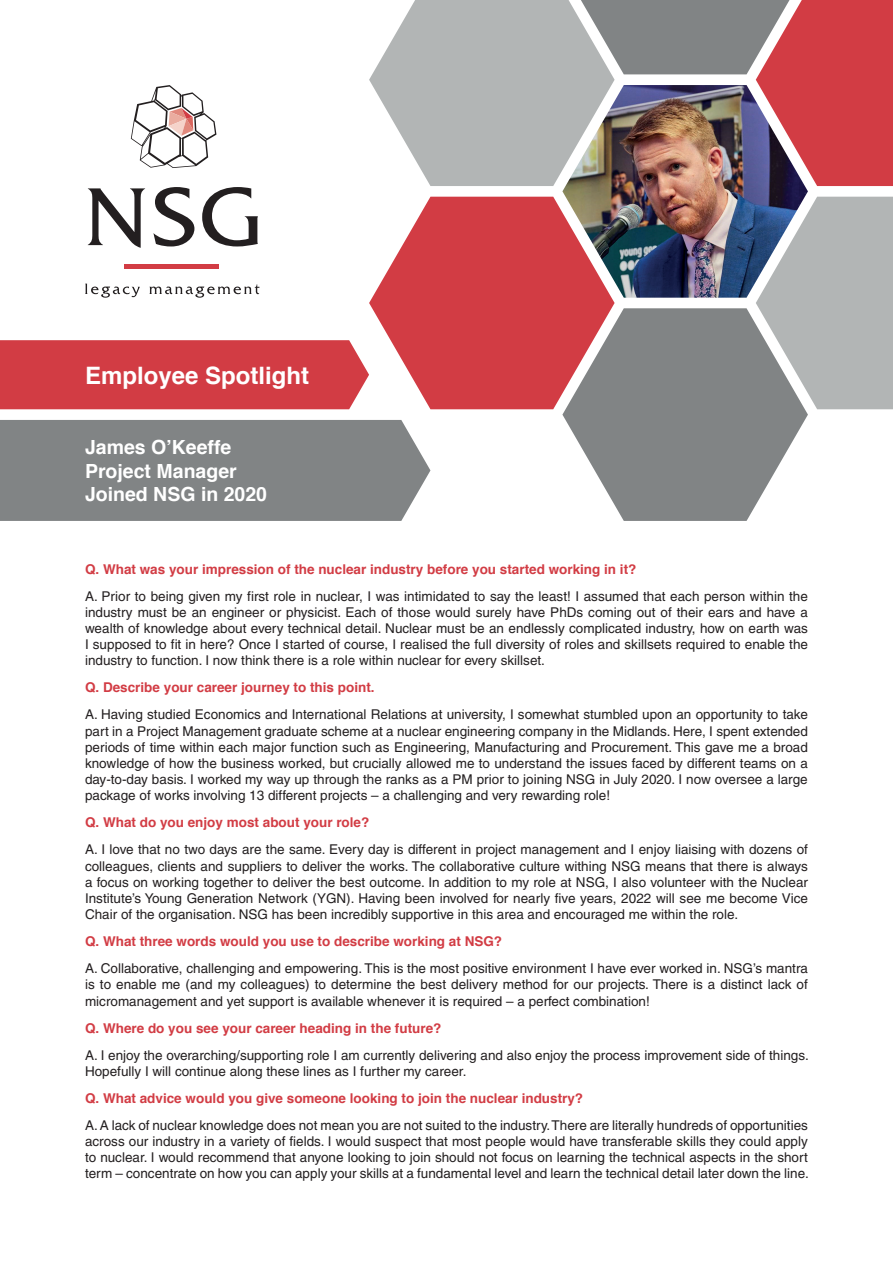
<style>
.page{position:relative;width:893px;height:1263px;background:#fff}
.page>*{position:absolute;margin:0;border:0;box-sizing:border-box;transform-origin:0 0}
.t1{font:700 24px "Helvetica";color:#fff}
.t2{font:700 19.5px/23.4px "Helvetica";color:#fff}
.t3{font:13.5px/16.2px "Helvetica";color:#231f20;text-align:justify}
.t4{font:700 13.5px "Helvetica";color:#d23c44}
</style>
<div class="page">
<div style="left:0;top:420px;width:430px;height:101px;background:#818485"></div>
<div style="left:0;top:340px;width:369px;height:69px;background:#d23c44"></div>
<svg style="left:88px;top:188px;width:57px;height:60px"></svg>
<svg style="left:153px;top:187px;width:41px;height:59px"></svg>
<svg style="left:202px;top:187px;width:56px;height:59px"></svg>
<hr style="left:125px;top:264px;width:94px;height:4px;background:#d23c44">
<svg style="left:85px;top:283px;width:55px;height:15px"></svg>
<svg style="left:149px;top:284px;width:110px;height:14px"></svg>
<svg style="left:131px;top:85px;width:85px;height:83px"></svg>
<img style="left:562px;top:186px;width:246px;height:112px">
<img style="left:615px;top:0;width:278px;height:186px">
<svg style="left:756px;top:197px;width:137px;height:212px;background:#aaafb3"></svg>
<svg style="left:562px;top:308px;width:246px;height:213px;fill:#818485"></svg>
<svg style="left:369px;top:197px;width:246px;height:212px;fill:#d23c44"></svg>
<svg style="left:369px;top:0;width:246px;height:186px;fill:#b2b5b5"></svg>
<h1 class="t1" style="left:85px;top:356px;width:226px">Employee Spotlight</h1>
<h2 class="t2" style="left:85px;top:436px;width:184px">James O’Keeffe<br>Project Manager<br>Joined NSG in 2020</h2>
<p class="t4" style="left:85px;top:558px;width:553px">Q. What was your impression of the nuclear industry before you started working in it?</p>
<p class="t3" style="left:85px;top:588px;width:724px">A. Prior to being given my first role in nuclear, I was intimidated to say the least! I assumed that each person within the industry must be an engineer or physicist. Each of those would surely have PhDs coming out of their ears and have a wealth of knowledge about every technical detail. Nuclear must be an endlessly complicated industry, how on earth was I supposed to fit in here? Once I started of course, I realised the full diversity of roles and skillsets required to enable the industry to function. I now think there is a role within nuclear for every skillset.</p>
<p class="t4" style="left:85px;top:677px;width:291px">Q. Describe your career journey to this point.</p>
<p class="t3" style="left:85px;top:706px;width:724px">A. Having studied Economics and International Relations at university, I somewhat stumbled upon an opportunity to take part in a Project Management graduate scheme at a nuclear engineering company in the Midlands. Here, I spent extended periods of time within each major function such as Engineering, Manufacturing and Procurement. This gave me a broad knowledge of how the business worked, but crucially allowed me to understand the issues faced by different teams on a day-to-day basis. I worked my way up through the ranks as a PM prior to joining NSG in July 2020. I now oversee a large package of works involving 13 different projects – a challenging and very rewarding role!</p>
<p class="t4" style="left:85px;top:812px;width:286px">Q. What do you enjoy most about your role?</p>
<p class="t3" style="left:85px;top:841px;width:724px">A. I love that no two days are the same. Every day is different in project management and I enjoy liaising with dozens of colleagues, clients and suppliers to deliver the works. The collaborative culture withing NSG means that there is always a focus on working together to deliver the best outcome. In addition to my role at NSG, I also volunteer with the Nuclear Institute’s Young Generation Network (YGN). Having been involved for nearly five years, 2022 will see me become Vice Chair of the organisation. NSG has been incredibly supportive in this area and encouraged me within the role.</p>
<p class="t4" style="left:85px;top:930px;width:419px">Q. What three words would you use to describe working at NSG?</p>
<p class="t3" style="left:85px;top:960px;width:724px">A. Collaborative, challenging and empowering. This is the most positive environment I have ever worked in. NSG’s mantra is to enable me (and my colleagues) to determine the best delivery method for our projects. There is a distinct lack of micromanagement and yet support is available whenever it is required – a perfect combination!</p>
<p class="t4" style="left:85px;top:1017px;width:358px">Q. Where do you see your career heading in the future?</p>
<p class="t3" style="left:85px;top:1047px;width:725px">A. I enjoy the overarching/supporting role I am currently delivering and also enjoy the process improvement side of things.<br>Hopefully I will continue along these lines as I further my career.</p>
<p class="t4" style="left:85px;top:1087px;width:500px">Q. What advice would you give someone looking to join the nuclear industry?</p>
<p class="t3" style="left:85px;top:1117px;width:725px">A. A lack of nuclear knowledge does not mean you are not suited to the industry. There are literally hundreds of opportunities across our industry in a variety of fields. I would suspect that most people would have transferable skills they could apply to nuclear. I would recommend that anyone looking to join should not focus on learning the technical aspects in the short term – concentrate on how you can apply your skills at a fundamental level and learn the technical detail later down the line.</p>
</div>
